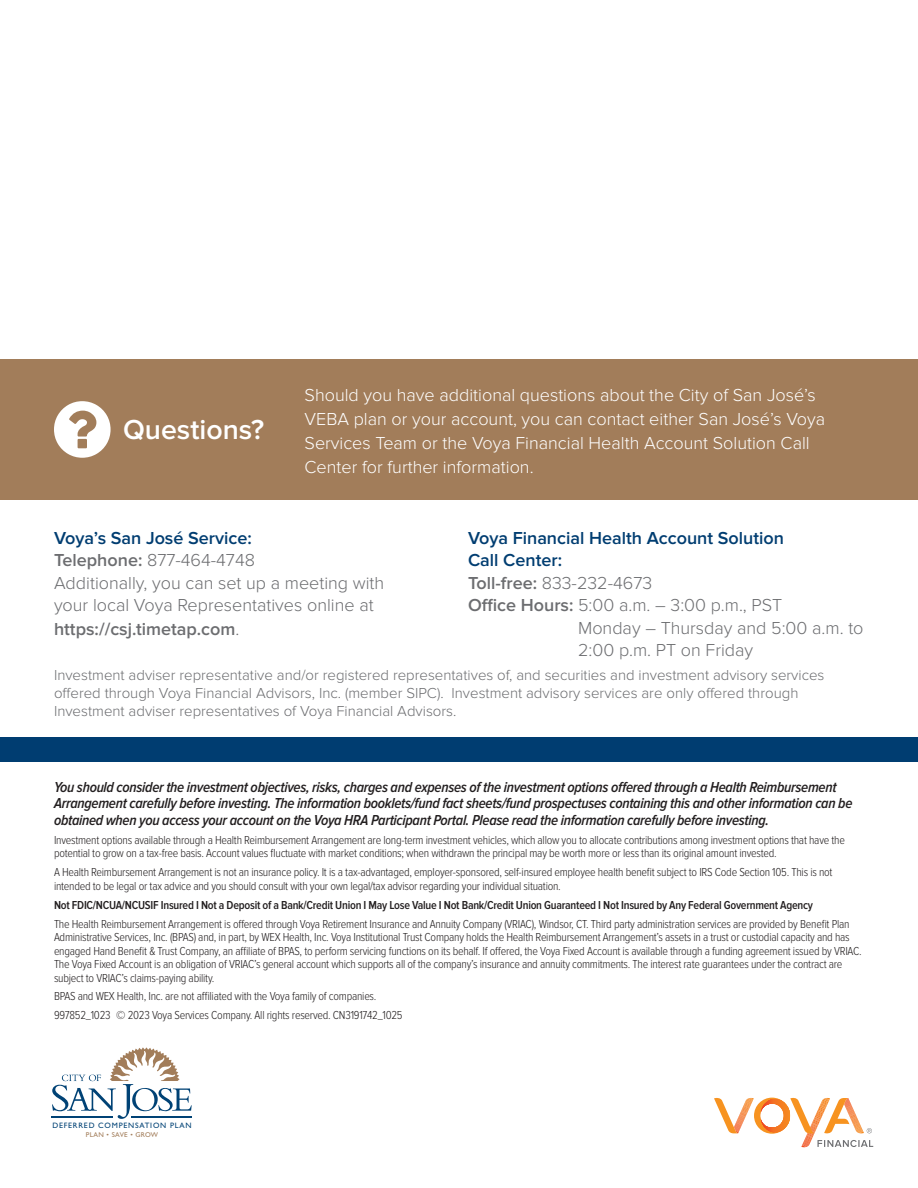
<style>
.page{position:relative;width:918px;height:1188px;background:#fff}
.page>*{position:absolute;margin:0;border:0;box-sizing:border-box;transform-origin:0 0}
.t1{font:600 28.5px "Proxima Nova";color:#fff}
.t2{font:300 18px/23.2px "Proxima Nova";color:#6c6d70}
.t3{font:300 18px/24px "Proxima Nova";color:#fff}
.t4{font:600 18px/22.5px "Proxima Nova";color:#003d71}
.V-Eship_QB_CN{font:italic 600 15px/16.5px "Proxima Nova Cond";letter-spacing:-.02em;color:#231f20}
.t5{font:300 15px/18px "Proxima Nova";color:#6c6d70}
.V-Eship_QB_CN-2{font:300 12px/13.5px "Proxima Nova Cond";letter-spacing:-.02em;color:#231f20}
.V-Eship_QB_CN-3{font:600 12px "Proxima Nova Cond";letter-spacing:-.02em;color:#231f20}
.t6{font:7.8px "Gill Sans";letter-spacing:.1em;color:#004275}
.t7{font:6.9px "Gill Sans";letter-spacing:.05em;color:#a27d5a}
.s1{font-weight:600}
</style>
<div class="page">
<div style="left:0;top:359px;width:918px;height:141px;background:#a27d5a"></div>
<svg style="left:54px;top:401px;width:57px;height:57px"></svg>
<div style="left:0;top:737px;width:918px;height:25px;background:#003d71"></div>
<hr style="left:51px;top:1116px;width:62px;height:1px;background:#004275">
<svg style="left:52px;top:1047px;width:140px;height:72px"></svg>
<svg style="left:714px;top:1097px;width:159px;height:51px"></svg>
<p class="t1" style="left:123px;top:413px;width:142px">Questions?</p>
<p class="t3" style="left:305px;top:383px;width:522px">Should you have additional questions about the City of San José’s VEBA plan or your account, you can contact either San José’s Voya Services Team or the Voya Financial Health Account Solution Call Center for further information.</p>
<p class="t4" style="left:54px;top:527px;width:199px">Voya’s San José Service:</p>
<p class="t2" style="left:54px;top:549px;width:203px"><span class="s1">Telephone:</span> 877‑464‑4748</p>
<p class="t2" style="left:54px;top:571px;width:332px">Additionally, you can set up a meeting with your local Voya Representatives online at <span class="s1">https://csj.timetap.com</span>.</p>
<p class="t4" style="left:468px;top:527px;width:317px">Voya Financial Health Account Solution<br>Call Center:</p>
<p class="t2" style="left:468px;top:571px;width:186px"><span class="s1">Toll-free:</span> 833-232-4673</p>
<p class="t2" style="left:578px;top:594px;width:287px;line-height:22.5px;text-indent:-110px"><span class="s1">Office Hours:</span> 5:00 a.m. – 3:00 p.m., PST<br>Monday – Thursday and 5:00 a.m. to<br>2:00 p.m. PT on Friday</p>
<p class="t5" style="left:54px;top:667px;width:772px">Investment adviser representative and/or registered representatives of, and securities and investment advisory services offered through Voya Financial Advisors, Inc. (member SIPC). Investment advisory services are only offered through<br>Investment adviser representatives of Voya Financial Advisors.</p>
<p class="V-Eship_QB_CN" style="left:54px;top:779px;width:800px">You should consider the investment objectives, risks, charges and expenses of the investment options offered through a Health Reimbursement<br>Arrangement carefully before investing. The information booklets/fund fact sheets/fund prospectuses containing this and other information can be obtained when you access your account on the Voya HRA Participant Portal. Please read the information carefully before investing.</p>
<p class="V-Eship_QB_CN-2" style="left:54px;top:833px;width:792px">Investment options available through a Health Reimbursement Arrangement are long-term investment vehicles, which allow you to allocate contributions among investment options that have the potential to grow on a tax-free basis. Account values fluctuate with market conditions; when withdrawn the principal may be worth more or less than its original amount invested.</p>
<p class="V-Eship_QB_CN-2" style="left:54px;top:866px;width:780px">A Health Reimbursement Arrangement is not an insurance policy. It is a tax-advantaged, employer-sponsored, self-insured employee health benefit subject to IRS Code Section 105. This is not intended to be legal or tax advice and you should consult with your own legal/tax advisor regarding your individual situation.</p>
<p class="V-Eship_QB_CN-3" style="left:54px;top:898px;width:761px">Not FDIC/NCUA/NCUSIF Insured I Not a Deposit of a Bank/Credit Union I May Lose Value I Not Bank/Credit Union Guaranteed I Not Insured by Any Federal Government Agency</p>
<p class="V-Eship_QB_CN-2" style="left:54px;top:917px;width:809px">The Health Reimbursement Arrangement is offered through Voya Retirement Insurance and Annuity Company (VRIAC), Windsor, CT. Third party administration services are provided by Benefit Plan Administrative Services, Inc. (BPAS) and, in part, by WEX Health, Inc. Voya Institutional Trust Company holds the Health Reimbursement Arrangement’s assets in a trust or custodial capacity and has engaged Hand Benefit &amp; Trust Company, an affiliate of BPAS, to perform servicing functions on its behalf. If offered, the Voya Fixed Account is available through a funding agreement issued by VRIAC.<br>The Voya Fixed Account is an obligation of VRIAC’s general account which supports all of the company’s insurance and annuity commitments. The interest rate guarantees under the contract are subject to VRIAC’s claims-paying ability.</p>
<p class="V-Eship_QB_CN-2" style="left:54px;top:990px;width:324px">BPAS and WEX Health, Inc. are not affiliated with the Voya family of companies.</p>
<p class="V-Eship_QB_CN-2" style="left:54px;top:1009px;width:350px">997852_1023 © 2023 Voya Services Company. All rights reserved. CN3191742_1025</p>
<p class="t6" style="left:52px;top:1121px;width:141px">DEFERRED COMPENSATION PLAN</p>
<p class="t7" style="left:86px;top:1130px;width:74px">PLAN • SAVE • GROW</p>
</div>
